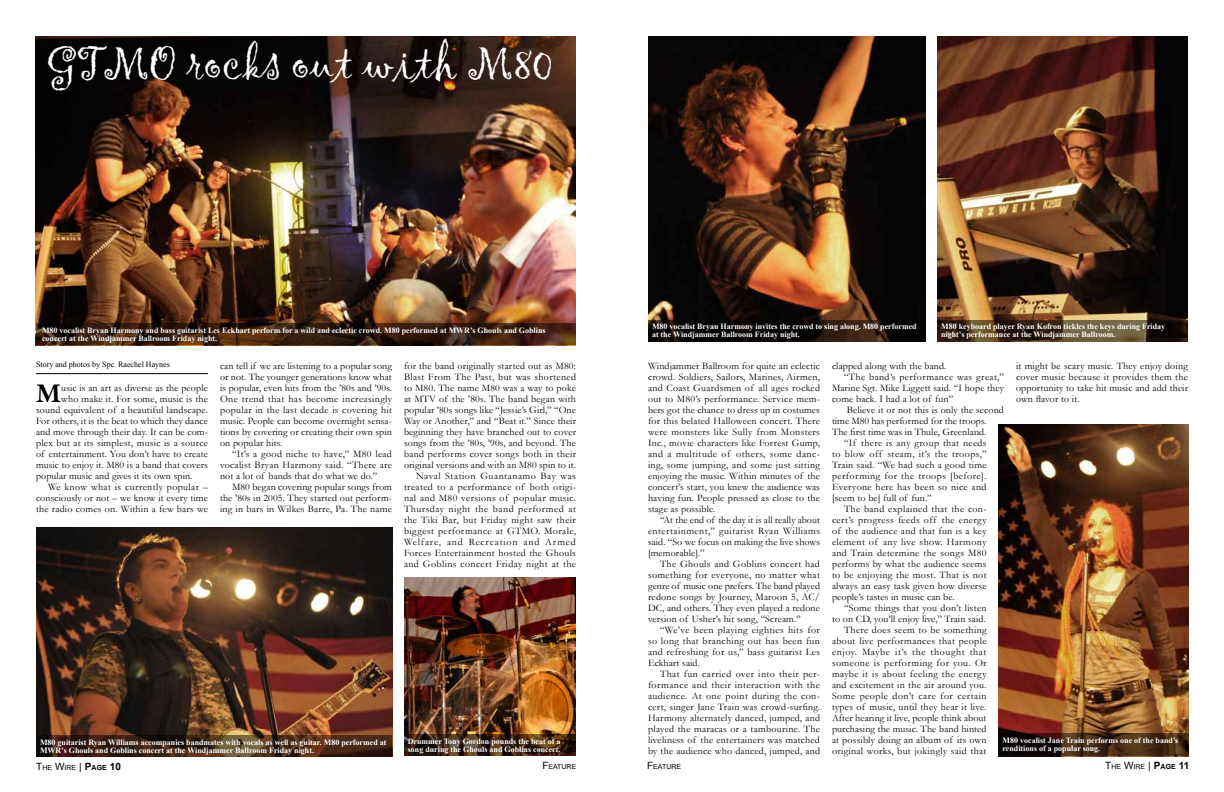
<style>
.page{position:relative;width:1224px;height:792px;background:#fff}
.page>*{position:absolute;margin:0;border:0;box-sizing:border-box;transform-origin:0 0}
.t1{font:48px "Gigi";color:#fff}
.t2{font:700 27.3px "Garamond";color:#000}
.t3{font:10px/11px "Garamond";letter-spacing:.02em;color:#000;text-align:justify}
.t4{font:10px "Garamond";letter-spacing:.04em;color:#000}
.t5{font:10px "Garamond";letter-spacing:.045em;color:#000}
.t6{font:10px "Garamond";letter-spacing:.06em;color:#000}
.t7{font:10px "Garamond";letter-spacing:.05em;color:#000}
.t8{font:700 8px/8px "Times New Roman";color:#fff}
.t9{font:8px "Times New Roman";color:#000}
.t10{font:7px "Arial";color:#000}
.s1{font-size:10px}
.s2{font-weight:700;font-size:10px}
.s3{font-weight:700}
</style>
<div class="page">
<img style="left:404px;top:577px;width:172px;height:157px">
<hr style="left:36px;top:373px;width:172px;height:1px;background:#000">
<img style="left:36px;top:36px;width:540px;height:287px">
<img style="left:999px;top:424px;width:190px;height:332px">
<img style="left:648px;top:36px;width:277px;height:284px">
<img style="left:937px;top:36px;width:251px;height:284px">
<img style="left:36px;top:528px;width:356px;height:228px">
<svg style="left:937px;top:320px;width:251px;height:21px;background:#463521"></svg>
<svg style="left:37px;top:735px;width:355px;height:22px;background:#412717"></svg>
<svg style="left:36px;top:323px;width:540px;height:22px;background:#361d0e"></svg>
<svg style="left:648px;top:320px;width:277px;height:21px;background:#120b06"></svg>
<svg style="left:1000px;top:733px;width:189px;height:23px;background:#341f10"></svg>
<svg style="left:404px;top:734px;width:172px;height:22px;background:#3e2615"></svg>
<h1 class="t1" style="left:47px;top:33px;width:508px">GTMO rocks out with M80</h1>
<p class="t8" style="left:42px;top:326px;width:505px">M80 vocalist Bryan Harmony and bass guitarist Les Eckhart perform for a wild and eclectic crowd. M80 performed at MWR’s Ghouls and Goblins concert at the Windjammer Ballroom Friday night.</p>
<p class="t8" style="left:941px;top:322px;width:226px">M80 keyboard player Ryan Kofron tickles the keys during Friday night’s performance at the Windjammer Ballroom.</p>
<p class="t8" style="left:652px;top:322px;width:266px">M80 vocalist Bryan Harmony invites the crowd to sing along. M80 performed at the Windjammer Ballroom Friday night.</p>
<p class="t9" style="left:36px;top:359px;width:135px">Story and photos by Spc. Raechel Haynes</p>
<h2 class="t2" style="left:36px;top:374px;width:27px">M</h2>
<p class="t3" style="left:61px;top:382px;width:148px">usic is an art as diverse as the people</p>
<p class="t3" style="left:61px;top:393px;width:148px">who make it. For some, music is the</p>
<p class="t3" style="left:36px;top:404px;width:173px">sound equivalent of a beautiful landscape.</p>
<p class="t3" style="left:36px;top:415px;width:174px">For others, it is the beat to which they dance</p>
<p class="t3" style="left:36px;top:426px;width:173px">and move through their day. It can be com-</p>
<p class="t3" style="left:36px;top:437px;width:173px">plex but at its simplest, music is a source</p>
<p class="t3" style="left:36px;top:448px;width:174px">of entertainment. You don’t have to create</p>
<p class="t3" style="left:36px;top:459px;width:173px">music to enjoy it. M80 is a band that covers</p>
<p class="t3" style="left:36px;top:470px;width:158px">popular music and gives it its own spin.</p>
<p class="t4" style="left:48px;top:480px;width:162px">We know what is currently popular –</p>
<p class="t3" style="left:36px;top:492px;width:173px">consciously or not – we know it every time</p>
<p class="t3" style="left:36px;top:503px;width:173px">the radio comes on. Within a few bars we</p>
<p class="t3" style="left:220px;top:360px;width:174px">can tell if we are listening to a popular song or not. The younger generations know what is popular, even hits from the ’80s and ’90s.<br>One trend that has become increasingly popular in the last decade is covering hit music. People can become overnight sensa&shy;tions by covering or creating their own spin on popular hits.</p>
<p class="t3" style="left:220px;top:448px;width:173px;text-indent:12px">“It’s a good niche to have,” M80 lead vocalist Bryan Harmony said. “There are not a lot of bands that do what we do.”</p>
<p class="t3" style="left:220px;top:481px;width:174px;text-indent:12px">M80 began covering popular songs from the ’80s in 2005. They started out perform&shy;ing in bars in Wilkes Barre, Pa. The name</p>
<p class="t8" style="left:40px;top:738px;width:348px">M80 guitarist Ryan Williams accompanies bandmates with vocals as well as guitar. M80 performed at<br>MWR’s Ghouls and Goblins concert at the Windjammer Ballroom Friday night.</p>
<p class="t3" style="left:404px;top:360px;width:174px;text-align:right">for the band originally started out as M80:<br>Blast From The Past, but was shortened to M80. The name M80 was a way to poke at MTV of the ’80s. The band began with popular ’80s songs like “Jessie’s Girl,” “One Way or Another,” and “Beat it.” Since their beginning they have branched out to cover songs from the ’80s, ’90s, and beyond. The band performs cover songs both in their original versions and with an M80 spin to it.<br>Naval Station Guantanamo Bay was treated to a performance of both origi&shy;nal and M80 versions of popular music.<br>Thursday night the band performed at the Tiki Bar, but Friday night saw their biggest performance at GTMO. Morale, Welfare, and Recreation and Armed Forces Entertainment hosted the Ghouls and Goblins concert Friday night at the</p>
<p class="t3" style="left:648px;top:360px;width:174px">Windjammer Ballroom for quite an eclectic crowd. Soldiers, Sailors, Marines, Airmen, and Coast Guardsmen of all ages rocked out to M80’s performance. Service mem&shy;bers got the chance to dress up in costumes for this belated Halloween concert. There were monsters like Sully from Monsters Inc., movie characters like Forrest Gump, and a multitude of others, some danc&shy;ing, some jumping, and some just sitting enjoying the music. Within minutes of the concert’s start, you knew the audience was having fun. People pressed as close to the stage as possible.</p>
<p class="t3" style="left:648px;top:514px;width:174px;text-indent:12px">“At the end of the day it is all really about entertainment,” guitarist Ryan Williams said. “So we focus on making the live shows [memorable].”</p>
<p class="t3" style="left:648px;top:558px;width:173px;text-indent:12px">The Ghouls and Goblins concert had something for everyone, no matter what genre of music one prefers. The band played redone songs by Journey, Maroon 5, AC/ DC, and others. They even played a redone version of Usher’s hit song, “Scream.”</p>
<p class="t3" style="left:648px;top:624px;width:174px;text-indent:12px">“We’ve been playing eighties hits for so long that branching out has been fun and refreshing for us,” bass guitarist Les Eckhart said.</p>
<p class="t3" style="left:648px;top:668px;width:173px;text-indent:12px">That fun carried over into their per&shy;formance and their interaction with the audience. At one point during the con&shy;cert, singer Jane Train was crowd-surfing.<br>Harmony alternately danced, jumped, and played the maracas or a tambourine. The liveliness of the entertainers was matched by the audience who danced, jumped, and</p>
<p class="t8" style="left:408px;top:737px;width:154px">Drummer Tony Gordon pounds the beat of a song during the Ghouls and Goblins concert.</p>
<p class="t3" style="left:832px;top:360px;width:116px">clapped along with the band.</p>
<p class="t4" style="left:844px;top:370px;width:161px">“The band’s performance was great,”</p>
<p class="t3" style="left:832px;top:382px;width:173px">Marine Sgt. Mike Liggett said. “I hope they</p>
<p class="t3" style="left:832px;top:393px;width:123px">come back. I had a lot of fun”</p>
<p class="t3" style="left:847px;top:404px;width:159px">Believe it or not this is only the second</p>
<p class="t3" style="left:832px;top:415px;width:156px">time M80 has performed for the troops.</p>
<p class="t3" style="left:832px;top:426px;width:156px">The first time was in Thule, Greenland.</p>
<p class="t3" style="left:844px;top:437px;width:144px">“If there is any group that needs</p>
<p class="t5" style="left:832px;top:447px;width:156px">to blow off steam, it’s the troops,”</p>
<p class="t3" style="left:832px;top:459px;width:156px">Train said. “We had such a good time</p>
<p class="t5" style="left:832px;top:469px;width:156px">performing for the troops [before].</p>
<p class="t3" style="left:832px;top:481px;width:156px">Everyone here has been so nice and</p>
<p class="t3" style="left:832px;top:492px;width:101px">[seem to be] full of fun.”</p>
<p class="t3" style="left:844px;top:503px;width:144px">The band explained that the con-</p>
<p class="t4" style="left:832px;top:513px;width:156px">cert’s progress feeds off the energy</p>
<p class="t3" style="left:832px;top:525px;width:156px">of the audience and that fun is a key</p>
<p class="t4" style="left:832px;top:535px;width:156px">element of any live show. Harmony</p>
<p class="t4" style="left:832px;top:546px;width:156px">and Train determine the songs M80</p>
<p class="t3" style="left:832px;top:558px;width:156px">performs by what the audience seems</p>
<p class="t3" style="left:832px;top:569px;width:156px">to be enjoying the most. That is not</p>
<p class="t3" style="left:832px;top:580px;width:156px">always an easy task given how diverse</p>
<p class="t3" style="left:832px;top:591px;width:124px">people’s tastes in music can be.</p>
<p class="t3" style="left:844px;top:602px;width:144px">“Some things that you don’t listen</p>
<p class="t3" style="left:832px;top:613px;width:155px">to on CD, you’ll enjoy live,” Train said.</p>
<p class="t3" style="left:844px;top:624px;width:144px">There does seem to be something</p>
<p class="t3" style="left:832px;top:635px;width:156px">about live performances that people</p>
<p class="t6" style="left:832px;top:645px;width:156px">enjoy. Maybe it’s the thought that</p>
<p class="t5" style="left:832px;top:656px;width:156px">someone is performing for you. Or</p>
<p class="t4" style="left:832px;top:667px;width:156px">maybe it is about feeling the energy</p>
<p class="t3" style="left:832px;top:679px;width:156px">and excitement in the air around you.</p>
<p class="t7" style="left:832px;top:689px;width:156px">Some people don’t care for certain</p>
<p class="t3" style="left:832px;top:701px;width:156px">types of music, until they hear it live.</p>
<p class="t3" style="left:832px;top:712px;width:156px">After hearing it live, people think about</p>
<p class="t3" style="left:832px;top:723px;width:156px">purchasing the music. The band hinted</p>
<p class="t3" style="left:832px;top:734px;width:156px">at possibly doing an album of its own</p>
<p class="t3" style="left:832px;top:745px;width:156px">original works, but jokingly said that</p>
<p class="t3" style="left:1016px;top:360px;width:174px">it might be scary music. They enjoy doing cover music because it provides them the opportunity to take hit music and add their own flavor to it.</p>
<p class="t8" style="left:1003px;top:736px;width:177px">M80 vocalist Jane Train performs one of the band’s renditions of a popular song.</p>
<p class="t10" style="left:36px;top:763px;width:86px"><span class="s1">T</span>HE <span class="s1">W</span>IRE <span class="s1">|</span> <span class="s2">P</span><span class="s3">AGE</span> <span class="s2">10</span></p>
<p class="t10" style="left:542px;top:762px;width:35px"><span class="s1">F</span>EATURE</p>
<p class="t10" style="left:647px;top:762px;width:35px"><span class="s1">F</span>EATURE</p>
<p class="t10" style="left:1105px;top:762px;width:86px"><span class="s1">T</span>HE <span class="s1">W</span>IRE <span class="s1">|</span> <span class="s2">P</span><span class="s3">AGE</span> <span class="s2">11</span></p>
</div>
